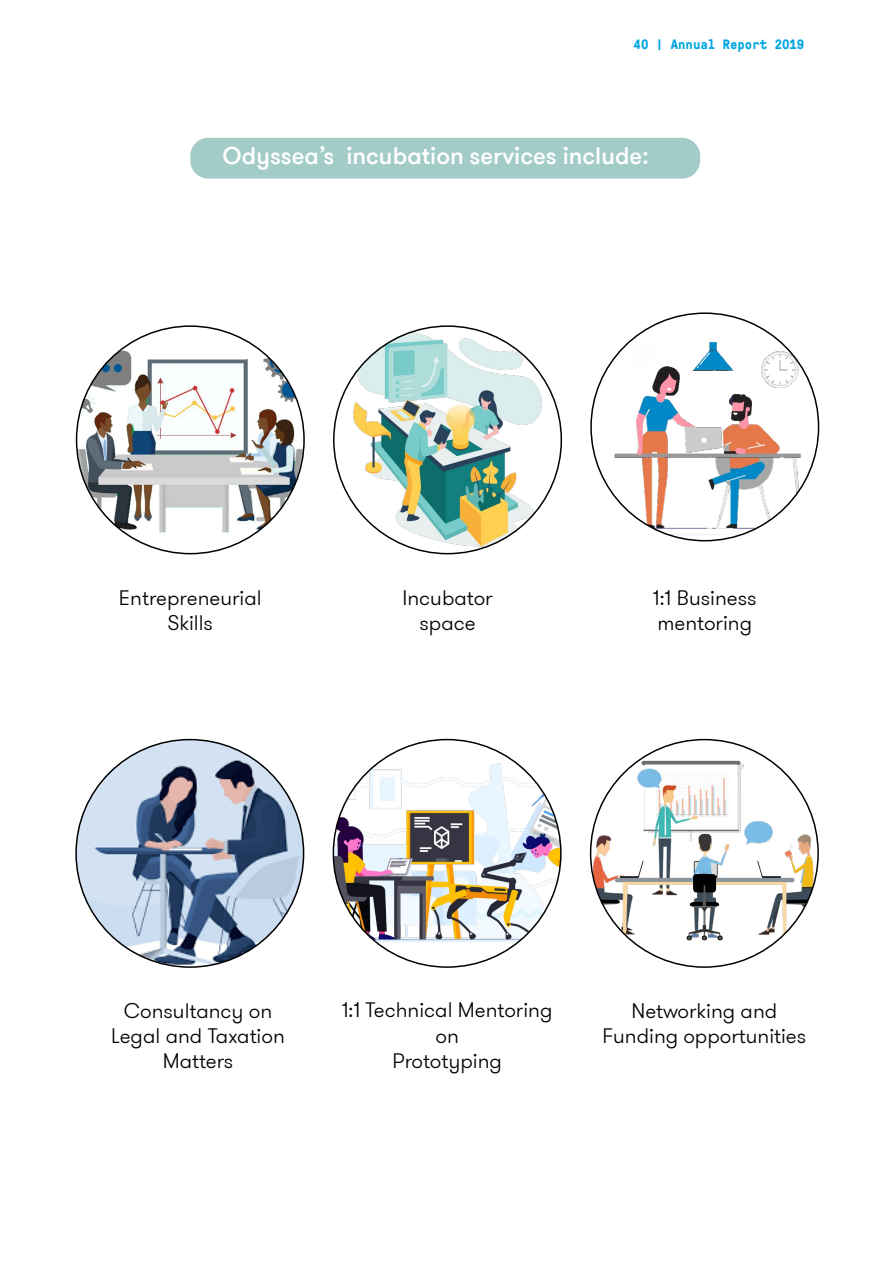
<style>
.page{position:relative;width:893px;height:1263px;background:#fff}
.page>*{position:absolute;margin:0;border:0;box-sizing:border-box;transform-origin:0 0}
.t1{font:500 24px "GT Walsheim Pro";color:#fff}
.t2{font:300 21px/25.2px "GT Walsheim Pro";color:#000;text-align:center}
.t3{font:700 13.5px "GT Pressura Mono";color:#01a5e2}
</style>
<div class="page">
<img style="left:76px;top:740px;width:228px;height:227px;border-radius:114px">
<img style="left:333px;top:740px;width:228px;height:227px;border-radius:114px">
<img style="left:591px;top:760px;width:227px;height:182px">
<img style="left:77px;top:326px;width:227px;height:228px;border-radius:114px">
<img style="left:335px;top:328px;width:225px;height:223px">
<img style="left:591px;top:313px;width:228px;height:228px;border-radius:114px">
<div style="left:190px;top:138px;width:510px;height:41px;background:#a3ccc9;border-radius:18px"></div>
<p class="t3" style="left:634px;top:35px;width:172px">40 | Annual Report 2019</p>
<p class="t1" style="left:223px;top:141px;width:428px">Odyssea’s incubation services include:</p>
<p class="t2" style="left:119px;top:585px;width:144px">Entrepreneurial<br>Skills</p>
<p class="t2" style="left:402px;top:585px;width:92px">Incubator space</p>
<p class="t2" style="left:653px;top:585px;width:105px;text-align:left">1:1 Business mentoring</p>
<p class="t2" style="left:111px;top:998px;width:175px">Consultancy on<br>Legal and Taxation<br>Matters</p>
<p class="t2" style="left:342px;top:998px;width:212px">1:1 Technical Mentoring on<br>Prototyping</p>
<p class="t2" style="left:602px;top:998px;width:205px">Networking and<br>Funding opportunities</p>
</div>
